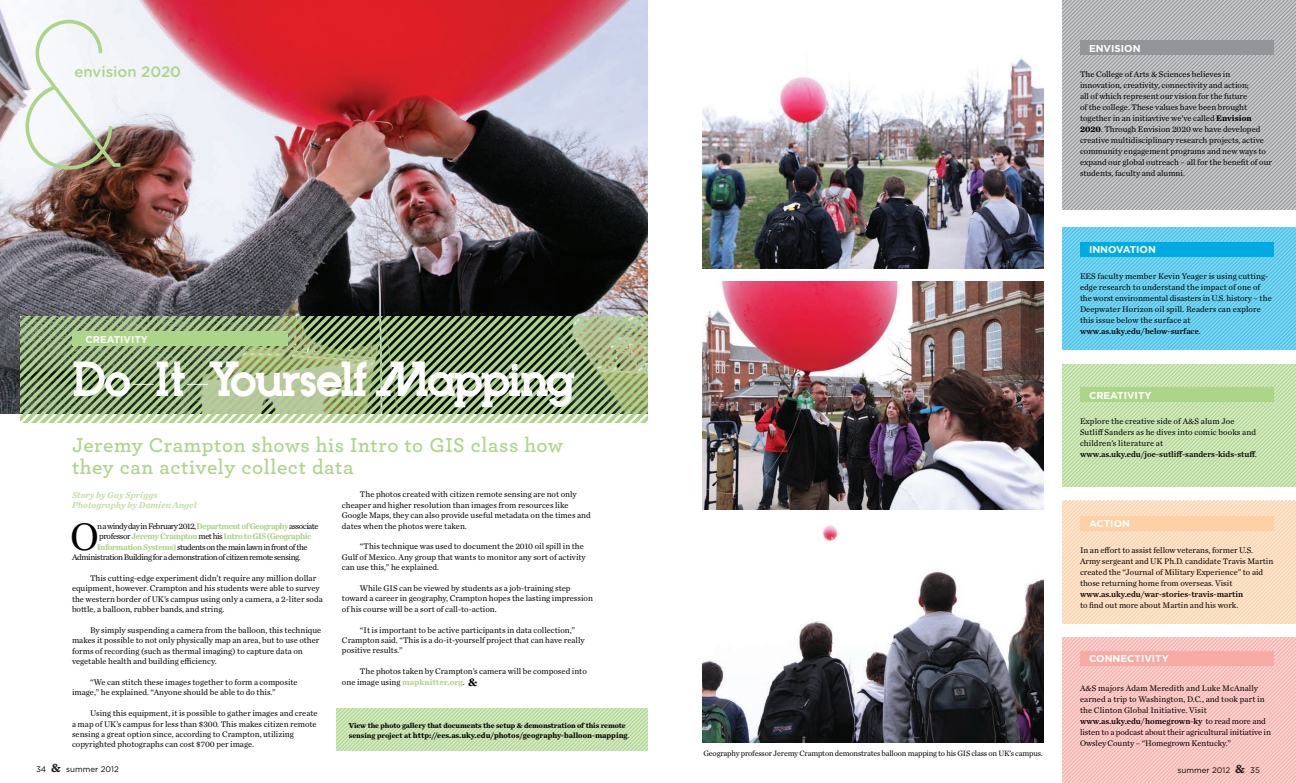
<style>
.page{position:relative;width:1296px;height:783px;background:#fff}
.page>*{position:absolute;margin:0;border:0;box-sizing:border-box;transform-origin:0 0}
.t1{font:300 200px "Inlove";color:#acd589}
.t2{font:700 48px "Inlove";letter-spacing:-.05em;color:#fff}
.t3{font:40.1px "Chronicle Text G1";color:#000}
.t4{font:600 21px/22px "Archer";letter-spacing:.025em;color:#acd589}
.t5{font:500 15px "Gotham Rounded";color:#acd589}
.t6{font:700 10px "Gotham";color:#fff}
.t7{font:italic 700 9px/10.4px "Chronicle Text G1";color:#c4e0aa}
.t8{font:8.5px/11px "Chronicle Text G1";color:#000}
.t9{font:8.5px "Chronicle Text G1 Semi";color:#000}
.t10{font:8.5px "Chronicle Text G1";letter-spacing:-.05em;color:#000}
.t11{font:8.5px "Chronicle Text G1";letter-spacing:-.06em;color:#000}
.t12{font:700 8.5px "Chronicle Text G1";letter-spacing:-.05em;color:#acd589}
.t13{font:8px "Chronicle Text G1";letter-spacing:-.02em;color:#000}
.t14{font:700 8px "Chronicle Text G1";color:#040503}
.t15{font:8px "Gotham";color:#040503}
.t16{font:700 7.5px "Chronicle Text G1";letter-spacing:-.01em;color:#040503}
.s1{font-weight:700;color:#acd589}
.s2{font-weight:400;color:#000}
.s3{font-weight:700;font-size:12px}
.s4{font-size:7.5px}
.s5{font-weight:400}
.s6{font-weight:700}
.s7{font-family:"Chronicle Text G1"}
.s8{font-family:"Sentinel";font-weight:700;font-size:13px;color:#231f20}
</style>
<div class="page">
<svg style="left:337px;top:708px;width:311px;height:43px;background:#c5e1ad"></svg>
<img style="left:0;top:0;width:648px;height:414px">
<img style="left:20px;top:316px;width:628px;height:106px">
<div style="left:72px;top:332px;width:216px;height:14px;background:#acd589"></div>
<svg style="left:1062px;top:501px;width:234px;height:122px;background:#fdddc1"></svg>
<svg style="left:1062px;top:364px;width:234px;height:123px;background:#c5e1ad"></svg>
<svg style="left:1062px;top:638px;width:234px;height:145px;background:#f9c3c0"></svg>
<img style="left:702px;top:58px;width:342px;height:211px">
<img style="left:702px;top:281px;width:342px;height:228px">
<img style="left:702px;top:525px;width:342px;height:217px">
<svg style="left:1062px;top:227px;width:234px;height:123px;background:#68cdec"></svg>
<div style="left:1080px;top:388px;width:194px;height:14px;background:#acd589"></div>
<div style="left:1080px;top:516px;width:194px;height:15px;background:#fdd0a6"></div>
<div style="left:1080px;top:651px;width:194px;height:14px;background:#f8aaa5"></div>
<div style="left:1080px;top:242px;width:194px;height:15px;background:#00abe1"></div>
<svg style="left:1062px;top:0;width:234px;height:209px;background:#b4b5b7"></svg>
<div style="left:1080px;top:41px;width:194px;height:14px;background:#939598"></div>
<h1 class="t1" style="left:18px;top:-13px;width:106px">&amp;</h1>
<h3 class="t5" style="left:74px;top:61px;width:108px">envision 2020</h3>
<p class="t6" style="left:86px;top:333px;width:9px">CREA</p>
<p class="t6" style="left:114px;top:333px;width:36px">TIVITY</p>
<h2 class="t2" style="left:72px;top:349px;width:505px">Do-It-Yourself Mapping</h2>
<h3 class="t4" style="left:72px;top:433px;width:493px">Jeremy Crampton shows his Intro to GIS class how they can actively collect data</h3>
<p class="t7" style="left:72px;top:489px;width:126px">Story by Guy Spriggs<br>Photography by Damien Angel</p>
<h3 class="t3" style="left:70px;top:506px;width:30px">O</h3>
<p class="t11" style="left:97px;top:520px;width:223px">n a windy day in February 2012, <span class="s1">Department of Geography</span> associate</p>
<p class="t12" style="left:99px;top:530px;width:214px"><span class="s2">professor</span> Jeremy Crampton <span class="s2">met his</span> Intro toGIS(Geographic</p>
<p class="t10" style="left:97px;top:540px;width:212px"><span class="s1">Information Systems)</span> students on the main lawn in front of the</p>
<p class="t10" style="left:72px;top:551px;width:230px">Administration Building for a demonstration of citizen remote sensing.</p>
<p class="t8" style="left:72px;top:572px;width:252px;line-height:10.4px;text-indent:18px">This cutting-edge experiment didn’t require any million dollar equipment, however. Crampton and his students were able to survey the western border of UK’s campus using only a camera, a 2-liter soda bottle, a balloon, rubber bands, and string.</p>
<p class="t8" style="left:72px;top:624px;width:251px;line-height:10.4px;text-indent:18px">By simply suspending a camera from the balloon, this technique makes it possible to not only physically map an area, but to use other forms of recording (such as thermal imaging) to capture data on vegetable health and building efficiency.</p>
<p class="t8" style="left:72px;top:676px;width:227px;line-height:10.4px;text-indent:18px">“We can stitch these images together to form a composite image,” he explained. “Anyone should be able to do this.”</p>
<p class="t8" style="left:72px;top:708px;width:247px;line-height:10.4px;text-indent:18px">Using this equipment, it is possible to gather images and create a map of UK’s campus for less than $300. This makes citizen remote sensing a great option since, according to Crampton, utilizing copyrighted photographs can cost $700 per image.</p>
<p class="t8" style="left:342px;top:489px;width:250px;line-height:10.4px;text-indent:18px">The photos created with citizen remote sensing are not only cheaper and higher resolution than images from resources like Google Maps, they can also provide useful metadata on the times and dates when the photos were taken.</p>
<p class="t8" style="left:342px;top:541px;width:245px;line-height:10.4px;text-indent:18px">“This technique was used to document the 2010 oil spill in the<br>Gulf of Mexico. Any group that wants to monitor any sort of activity can use this,” he explained.</p>
<p class="t8" style="left:342px;top:582px;width:253px;line-height:10.4px;text-indent:18px">While GIS can be viewed by students as a job-training step toward a career in geography, Crampton hopes the lasting impression of his course will be a sort of call-to-action.</p>
<p class="t8" style="left:342px;top:624px;width:244px;line-height:10.4px;text-indent:18px">“It is important to be active participants in data collection,”<br>Crampton said. “This is a do-it-yourself project that can have really positive results.”</p>
<p class="t8" style="left:342px;top:666px;width:246px;line-height:10.4px;text-indent:18px">The photos taken by Crampton’s camera will be composed into one image using <span class="s1">mapknitter.org</span>. <span class="s3">&amp;</span></p>
<p class="t16" style="left:349px;top:719px;width:278px">View the photo gallery that documents the setup &amp; demonstration of this remote</p>
<p class="t14" style="left:349px;top:729px;width:282px"><span class="s4">sensing project at</span> http://ees.as.uky.edu/photos/geography-balloon-mapping<span class="s5">.</span></p>
<p class="t13" style="left:703px;top:748px;width:341px">Geography professor Jeremy Crampton demonstrates balloon mapping to his GIS class on UK’s campus.</p>
<p class="t6" style="left:1089px;top:42px;width:53px">ENVISION</p>
<p class="t8" style="left:1080px;top:69px;width:194px">The College of Arts &amp; Sciences believes in innovation, creativity, connectivity and action;<br>all of which represent our vision for the future<br>of the college. These values have been brought together in an initiavtive we’ve called <span class="s6">Envision 2020</span>. Through Envision 2020 we have developed creative multidisciplinary research projects, active community engagement programs and new ways to expand our global outreach – all for the benefit of our students, faculty and alumni.</p>
<p class="t6" style="left:1089px;top:243px;width:13px">INNO</p>
<p class="t6" style="left:1116px;top:243px;width:32px">VATION</p>
<p class="t8" style="left:1080px;top:270px;width:193px">EES faculty member Kevin Yeager is using cutting&shy;edge research to understand the impact of one of the worst environmental disasters in U.S. history – the Deepwater Horizon oil spill. Readers can explore this issue below the surface at</p>
<p class="t9" style="left:1080px;top:324px;width:122px">www.as.uky.edu/below-surface<span class="s7">.</span></p>
<p class="t6" style="left:1089px;top:389px;width:9px">CREA</p>
<p class="t6" style="left:1117px;top:389px;width:36px">TIVITY</p>
<p class="t8" style="left:1080px;top:415px;width:178px">Explore the creative side of A&amp;S alum Joe<br>Sutliff Sanders as he dives into comic books and children’s literature at</p>
<p class="t9" style="left:1080px;top:447px;width:178px">www.as.uky.edu/joe-sutliff-sanders-kids-stuff<span class="s7">.</span></p>
<p class="t6" style="left:1089px;top:517px;width:34px">ACTION</p>
<p class="t8" style="left:1080px;top:544px;width:195px">In an effort to assist fellow veterans, former U.S.<br>Army sergeant and UK Ph.D. candidate Travis Martin created the “Journal of Military Experience” to aid those returning home from overseas. Visit</p>
<p class="t9" style="left:1080px;top:588px;width:165px">www.as.uky.edu/war-stories-travis-martin</p>
<p class="t8" style="left:1080px;top:599px;width:160px">to find out more about Martin and his work.</p>
<p class="t6" style="left:1089px;top:652px;width:16px">CONNEC</p>
<p class="t6" style="left:1135px;top:652px;width:36px">TIVITY</p>
<p class="t8" style="left:1080px;top:682px;width:186px">A&amp;S majors Adam Meredith and Luke McAnally earned a trip to Washington, D.C., and took part in the Clinton Global Initiative. Visit</p>
<p class="t9" style="left:1080px;top:715px;width:187px">www.as.uky.edu/homegrown-ky <span class="s7">to read more and</span></p>
<p class="t8" style="left:1080px;top:726px;width:193px">listen to a podcast about their agricultural initiative in<br>Owsley County – “Homegrown Kentucky.”</p>
<p class="t15" style="left:36px;top:764px;width:84px">34 <span class="s8">&amp;</span> summer 2012</p>
<p class="t15" style="left:1178px;top:765px;width:84px">summer 2012 <span class="s8">&amp;</span> 35</p>
</div>
